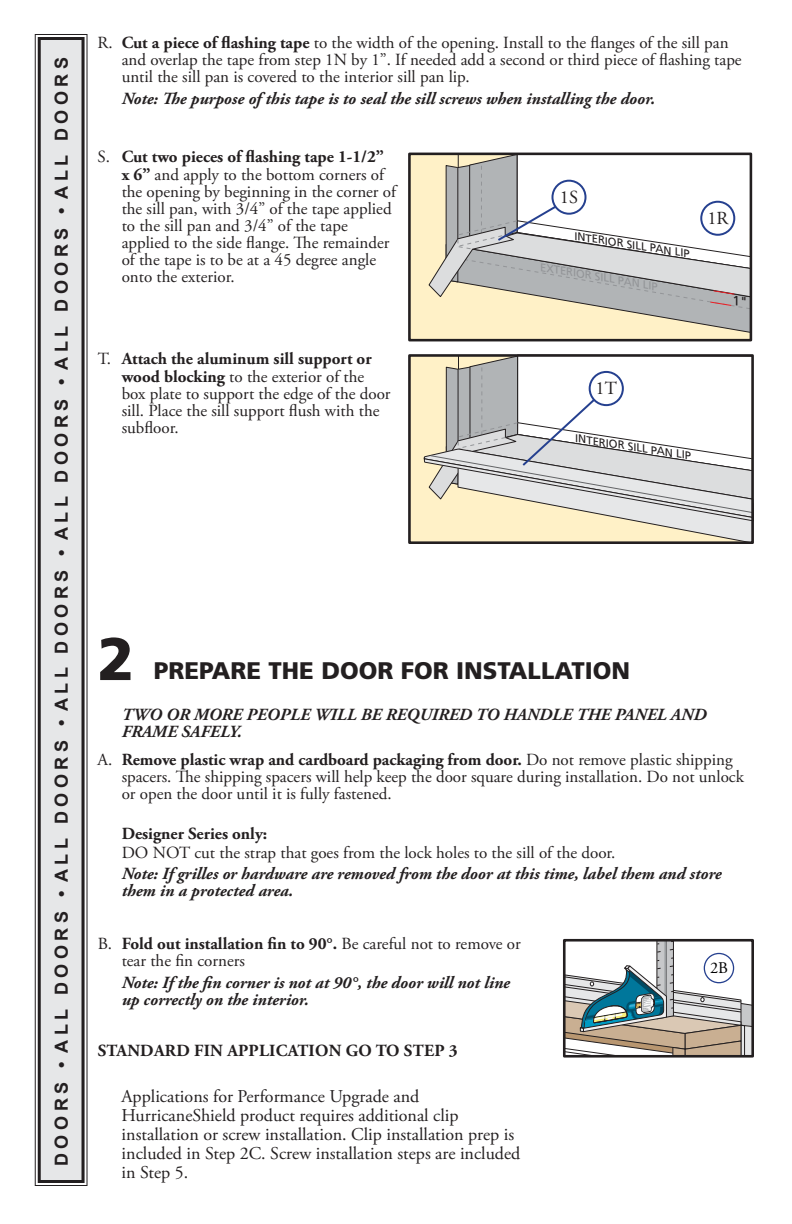
<style>
.page{position:relative;width:792px;height:1224px;background:#fff}
.page>*{position:absolute;margin:0;border:0;box-sizing:border-box;transform-origin:0 0}
.t1{font:900 60px "Frutiger LT Std";color:#231f20}
.t2{font:900 24px "Frutiger LT Std";color:#231f20}
.t3{font:18.4px "Adobe Garamond Pro";color:#231f20}
.t4{font:18px/19px "Adobe Garamond Pro";color:#231f20}
.t5{font:700 18px "Arial";letter-spacing:.25em;color:#231f20}
.t6{font:17px/17.2px "Adobe Garamond Pro";color:#231f20}
.t7{font:italic 700 17px/17px "Adobe Garamond Pro";color:#231f20}
.t8{font:700 17px "Adobe Garamond Pro";letter-spacing:.015em;color:#231f20}
.t9{font:16.2px "Adobe Garamond";color:#000}
.t10{font:italic 11.2px "Frutiger LT Std";color:#231f20}
.t11{font:italic 11.2px "Frutiger LT Std";color:#939598}
.s1{font-weight:700}
</style>
<div class="page">
<div style="left:409px;top:154px;width:342px;height:186px;background:#fff1c7"></div>
<div style="left:408px;top:153px;width:344px;height:188px;border:3px solid #231f20"></div>
<div style="left:409px;top:355px;width:344px;height:188px;background:#fff1c7"></div>
<svg style="left:424px;top:358px;width:326px;height:182px"></svg>
<div style="left:408px;top:354px;width:346px;height:190px;border:3px solid #231f20"></div>
<svg style="left:567px;top:943px;width:183px;height:111px"></svg>
<div style="left:563px;top:939px;width:191px;height:119px;border:3px solid #231f20"></div>
<div style="left:704px;top:953px;width:30px;height:30px;background:#fff;border-radius:50%"></div>
<div style="left:704px;top:953px;width:30px;height:30px;border:1px solid #25408f;border-radius:50%"></div>
<svg style="left:34px;top:34px;width:54px;height:1152px;background:#dedfe0"></svg>
<div style="left:38px;top:37px;width:47px;height:1146px;border:3px solid #231f20"></div>
<svg style="left:428px;top:153px;width:324px;height:180px"></svg>
<p class="t5" style="left:49px;top:1166px;width:1110px;rotate:-90deg">DOORS • ALL DOORS • ALL DOORS • ALL DOORS • ALL DOORS • ALL DOORS • ALL DOORS</p>
<p class="t6" style="left:122px;top:35px;width:622px;text-indent:-24px">R. <span class="s1">Cut a piece of flashing tape</span> to the width of the opening. Install to the flanges of the sill pan and overlap the tape from step 1N by 1”. If needed add a second or third piece of flashing tape until the sill pan is covered to the interior sill pan lip.</p>
<p class="t7" style="left:122px;top:90px;width:535px">Note: The purpose of this tape is to seal the sill screws when installing the door.</p>
<p class="t6" style="left:122px;top:149px;width:276px;text-indent:-24px">S. <span class="s1">Cut two pieces of flashing tape 1-1/2”<br>x 6”</span> and apply to the bottom corners of the opening by beginning in the corner of the sill pan, with 3/4” of the tape applied to the sill pan and 3/4” of the tape applied to the side flange. The remainder of the tape is to be at a 45 degree angle onto the exterior.</p>
<p class="t6" style="left:122px;top:350px;width:270px;text-indent:-24px">T. <span class="s1">Attach the aluminum sill support or wood blocking</span> to the exterior of the box plate to support the edge of the door sill. Place the sill support flush with the subfloor.</p>
<p class="t3" style="left:560px;top:186px;width:20px">1S</p>
<p class="t10" style="left:576px;top:229px;width:118px;rotate:9deg">INTERIOR SILL PAN LIP</p>
<p class="t11" style="left:542px;top:260px;width:121px;rotate:10deg">EXTERIOR SILL PAN LIP</p>
<p class="t3" style="left:707px;top:207px;width:23px">1R</p>
<p class="t3" style="left:596px;top:377px;width:23px">1T</p>
<p class="t10" style="left:577px;top:431px;width:119px;rotate:9deg">INTERIOR SILL PAN LIP</p>
<h1 class="t1" style="left:98px;top:623px;width:38px">2</h1>
<h2 class="t2" style="left:154px;top:656px;width:478px">PREPARE THE DOOR FOR INSTALLATION</h2>
<p class="t7" style="left:122px;top:706px;width:586px">TWO OR MORE PEOPLE WILL BE REQUIRED TO HANDLE THE PANEL AND<br>FRAME SAFELY.</p>
<p class="t6" style="left:122px;top:752px;width:624px;text-indent:-24px">A. <span class="s1">Remove plastic wrap and cardboard packaging from door.</span> Do not remove plastic shipping spacers. The shipping spacers will help keep the door square during installation. Do not unlock or open the door until it is fully fastened.</p>
<p class="t8" style="left:122px;top:823px;width:147px">Designer Series only:</p>
<p class="t6" style="left:122px;top:844px;width:495px">DO NOT cut the strap that goes from the lock holes to the sill of the door.</p>
<p class="t7" style="left:122px;top:866px;width:602px">Note: If grilles or hardware are removed from the door at this time, label them and store them in a protected area.</p>
<p class="t6" style="left:122px;top:936px;width:401px;text-indent:-24px">B. <span class="s1">Fold out installation fin to 90°.</span> Be careful not to remove or tear the fin corners</p>
<p class="t7" style="left:122px;top:974px;width:390px">Note: If the fin corner is not at 90°, the door will not line up correctly on the interior.</p>
<p class="t8" style="left:98px;top:1040px;width:361px">Standard Fin Appli cation go to Step 3</p>
<p class="t4" style="left:122px;top:1087px;width:400px">Applications for Performance Upgrade and HurricaneShield product requires additional clip installation or screw installation. Clip installation prep is included in Step 2C. Screw installation steps are included in Step 5.</p>
<p class="t9" style="left:710px;top:959px;width:19px">2B</p>
</div>
